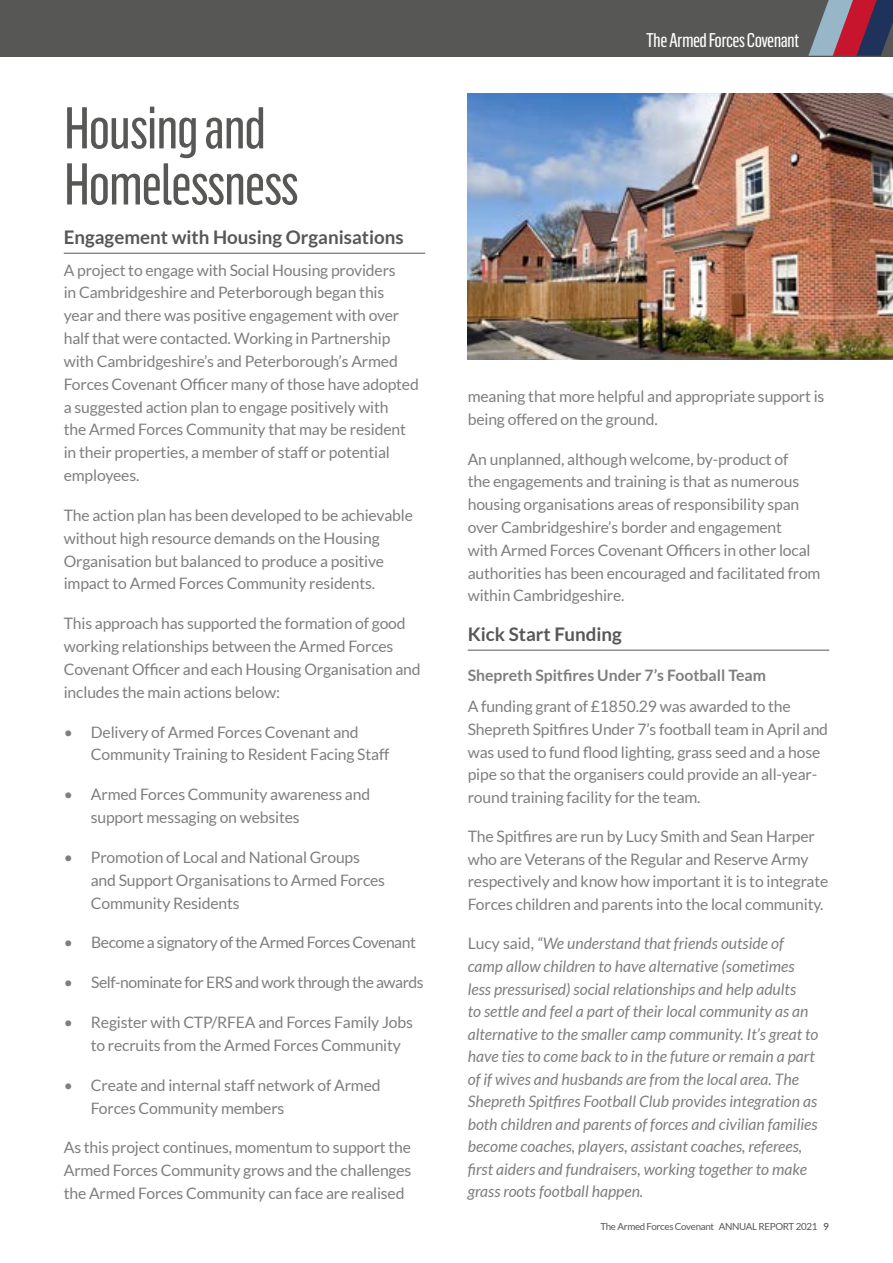
<style>
.page{position:relative;width:893px;height:1263px;background:#fff}
.page>*{position:absolute;margin:0;border:0;box-sizing:border-box;transform-origin:0 0}
.t1{font:57.75px/56.1px "Flama Condensed Basic";letter-spacing:-.03em;color:#575756}
.t2{font:19.5px "Flama Condensed Basic";letter-spacing:-.03em;color:#fff}
.t3{font:700 18.75px "Lato";color:#575756}
.t4{font:15.75px/22.8px "Lato";letter-spacing:-.01em;color:#7e7e7d}
.t5{font:italic 15.75px/22.5px "Lato";color:#7e7e7d}
.t6{font:15.75px "Lato";letter-spacing:-.03em;color:#7e7e7d}
.t7{font:700 15.75px "Lato";color:#7e7e7d}
.t8{font:9.75px "Lato";letter-spacing:-.03em;color:#575756}
.s1{font-style:normal}
.s2{font-weight:600}
</style>
<div class="page">
<hr style="left:64px;top:253px;width:361px;height:1px;background:#575756">
<hr style="left:468px;top:650px;width:361px;height:1px;background:#575756">
<img style="left:468px;top:94px;width:425px;height:265px">
<div style="left:0;top:0;width:893px;height:57px;background:#575756"></div>
<svg style="left:808px;top:0;width:85px;height:56px"></svg>
<h1 class="t1" style="left:64px;top:98px;width:237px">Housing and<br>Homelessness</h1>
<p class="t3" style="left:64px;top:227px;width:341px">Engagement with Housing Organisations</p>
<p class="t4" style="left:64px;top:258px;width:357px">A project to engage with Social Housing providers<br>in Cambridgeshire and Peterborough began this<br>year and there was positive engagement with over half that were contacted. Working in Partnership with Cambridgeshire’s and Peterborough’s Armed Forces Covenant Officer many of those have adopted a suggested action plan to engage positively with<br>the Armed Forces Community that may be resident in their properties, a member of staff or potential employees.</p>
<p class="t4" style="left:64px;top:504px;width:351px">The action plan has been developed to be achievable without high resource demands on the Housing Organisation but balanced to produce a positive impact to Armed Forces Community residents.</p>
<p class="t4" style="left:64px;top:612px;width:358px">This approach has supported the formation of good working relationships between the Armed Forces Covenant Officer and each Housing Organisation and includes the main actions below:</p>
<p class="t4" style="left:91px;top:720px;width:300px;text-indent:-27px">• Delivery of Armed Forces Covenant and<br>Community Training to Resident Facing Staff</p>
<p class="t4" style="left:91px;top:783px;width:281px;text-indent:-27px">• Armed Forces Community awareness and support messaging on websites</p>
<p class="t4" style="left:91px;top:846px;width:296px;text-indent:-27px">• Promotion of Local and National Groups and Support Organisations to Armed Forces<br>Community Residents</p>
<p class="t6" style="left:64px;top:934px;width:354px">• Become a signatory of the Armed Forces Covenant</p>
<p class="t6" style="left:64px;top:974px;width:361px">• Self-nominate for ERS and work through the awards</p>
<p class="t4" style="left:91px;top:1011px;width:324px;text-indent:-27px">• Register with CTP/RFEA and Forces Family Jobs to recruits from the Armed Forces Community</p>
<p class="t4" style="left:91px;top:1073px;width:291px;text-indent:-27px">• Create and internal staff network of Armed<br>Forces Community members</p>
<p class="t4" style="left:64px;top:1136px;width:349px;text-align:justify">As this project continues, momentum to support the Armed Forces Community grows and the challenges the Armed Forces Community can face are realised</p>
<p class="t2" style="left:646px;top:28px;width:155px">The Armed Forces Covenant</p>
<p class="t4" style="left:468px;top:385px;width:358px">meaning that more helpful and appropriate support is being offered on the ground.</p>
<p class="t4" style="left:468px;top:447px;width:354px">An unplanned, although welcome, by-product of<br>the engagements and training is that as numerous housing organisations areas of responsibility span over Cambridgeshire’s border and engagement<br>with Armed Forces Covenant Officers in other local authorities has been encouraged and facilitated from within Cambridgeshire.</p>
<p class="t3" style="left:468px;top:624px;width:156px">Kick Start Funding</p>
<p class="t7" style="left:468px;top:666px;width:300px">Shepreth Spitfires Under 7’s Football Team</p>
<p class="t4" style="left:468px;top:695px;width:362px">A funding grant of £1850.29 was awarded to the Shepreth Spitfires Under 7’s football team in April and was used to fund flood lighting, grass seed and a hose pipe so that the organisers could provide an all-year&shy;round training facility for the team.</p>
<p class="t4" style="left:468px;top:825px;width:362px">The Spitfires are run by Lucy Smith and Sean Harper who are Veterans of the Regular and Reserve Army respectively and know how important it is to integrate Forces children and parents into the local community.</p>
<p class="t5" style="left:468px;top:933px;width:352px"><span class="s1">Lucy said,</span> “We understand that friends outside of camp allow children to have alternative (sometimes less pressurised) social relationships and help adults<br>to settle and feel a part of their local community as an alternative to the smaller camp community. It’s great to have ties to come back to in the future or remain a part of if wives and husbands are from the local area. The Shepreth Spitfires Football Club provides integration as both children and parents of forces and civilian families become coaches, players, assistant coaches, referees, first aiders and fundraisers, working together to make grass roots football happen.</p>
<p class="t8" style="left:600px;top:1221px;width:230px">The Armed Forces Covenant ANNUAL REPORT 2021 <span class="s2">9</span></p>
</div>
